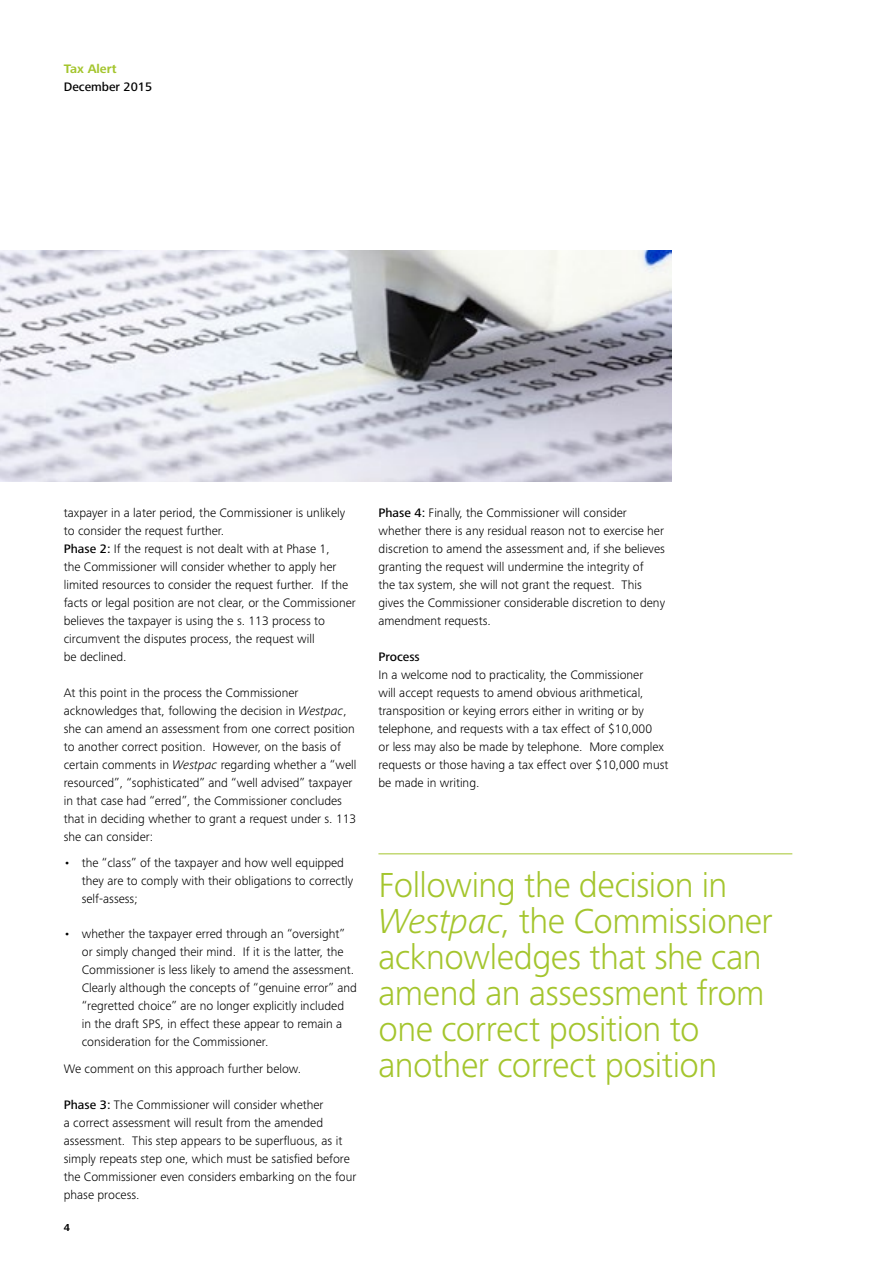
<style>
.page{position:relative;width:893px;height:1263px;background:#fff}
.page>*{position:absolute;margin:0;border:0;box-sizing:border-box;transform-origin:0 0}
.t1{font:300 36px/36px "Frutiger Next Pro";letter-spacing:-.015em;color:#a4c52d}
.t2{font:300 12.75px/18px "Frutiger Next Pro";color:#000}
.t3{font:500 12.75px "Frutiger Next Pro";color:#000}
.t4{font:700 12.75px "Frutiger Next Pro";color:#a4c52d}
.t5{font:700 10.5px "Frutiger Next Pro";color:#000}
.s1{font-weight:500}
.s2{font-style:italic}
</style>
<div class="page">
<img style="left:0;top:251px;width:672px;height:230px">
<hr style="left:378px;top:853px;width:414px;height:1px;background:#a4c52d">
<p class="t4" style="left:64px;top:61px;width:54px">Tax Alert</p>
<p class="t3" style="left:64px;top:79px;width:90px">December 2015</p>
<p class="t2" style="left:64px;top:503px;width:294px">taxpayer in a later period, the Commissioner is unlikely to consider the request further.<br><span class="s1">Phase 2:</span> If the request is not dealt with at Phase 1,<br>the Commissioner will consider whether to apply her limited resources to consider the request further. If the facts or legal position are not clear, or the Commissioner believes the taxpayer is using the s. 113 process to circumvent the disputes process, the request will<br>be declined.</p>
<p class="t2" style="left:64px;top:683px;width:294px">At this point in the process the Commissioner acknowledges that, following the decision in <span class="s2">Westpac</span>, she can amend an assessment from one correct position to another correct position. However, on the basis of certain comments in <span class="s2">Westpac</span> regarding whether a “well resourced”, “sophisticated” and “well advised” taxpayer in that case had “erred”, the Commissioner concludes that in deciding whether to grant a request under s. 113 she can consider:</p>
<p class="t2" style="left:82px;top:854px;width:273px;text-indent:-18px">• the “class” of the taxpayer and how well equipped they are to comply with their obligations to correctly self-assess;</p>
<p class="t2" style="left:82px;top:925px;width:277px;text-indent:-18px">• whether the taxpayer erred through an “oversight” or simply changed their mind. If it is the latter, the Commissioner is less likely to amend the assessment.<br>Clearly although the concepts of “genuine error” and “regretted choice” are no longer explicitly included<br>in the draft SPS, in effect these appear to remain a consideration for the Commissioner.</p>
<p class="t2" style="left:64px;top:1059px;width:239px">We comment on this approach further below.</p>
<p class="t2" style="left:64px;top:1095px;width:294px"><span class="s1">Phase 3:</span> The Commissioner will consider whether<br>a correct assessment will result from the amended assessment. This step appears to be superfluous, as it simply repeats step one, which must be satisfied before the Commissioner even considers embarking on the four phase process.</p>
<p class="t5" style="left:64px;top:1221px;width:8px">4</p>
<p class="t2" style="left:378px;top:503px;width:288px"><span class="s1">Phase 4:</span> Finally, the Commissioner will consider whether there is any residual reason not to exercise her discretion to amend the assessment and, if she believes granting the request will undermine the integrity of<br>the tax system, she will not grant the request. This gives the Commissioner considerable discretion to deny amendment requests.</p>
<p class="t3" style="left:378px;top:649px;width:43px">Process</p>
<p class="t2" style="left:378px;top:665px;width:291px">In a welcome nod to practicality, the Commissioner<br>will accept requests to amend obvious arithmetical, transposition or keying errors either in writing or by telephone, and requests with a tax effect of $10,000<br>or less may also be made by telephone. More complex requests or those having a tax effect over $10,000 must be made in writing.</p>
<h1 class="t1" style="left:378px;top:867px;width:396px">Following the decision in<br><span class="s2">Westpac</span>, the Commissioner acknowledges that she can amend an assessment from one correct position to another correct position</h1>
</div>
